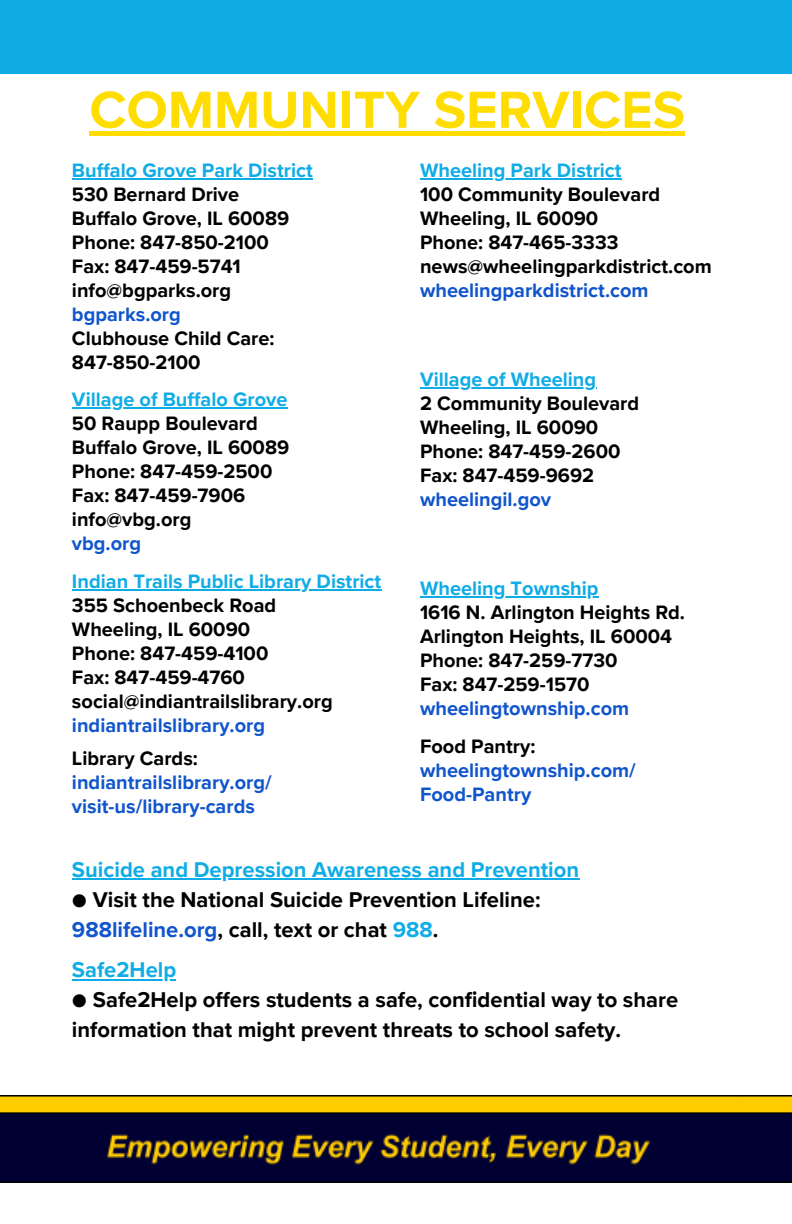
<style>
.page{position:relative;width:792px;height:1224px;background:#fff}
.page>*{position:absolute;margin:0;border:0;box-sizing:border-box;transform-origin:0 0}
.t1{font:700 54px "Proxima Nova";color:#fd0}
.t2{font:700 22px/30px "Proxima Nova";color:#000}
.t3{font:700 22px "Proxima Nova";color:#10ace6}
.t4{font:700 20px/24px "Proxima Nova";color:#000}
.t5{font:700 20px/24px "Proxima Nova";color:#15c}
.s1{color:#10ace6}
.s2{color:#15c}
.s3{color:#000}
.s4{font-weight:400}
</style>
<div class="page">
<img style="left:34px;top:1096px;width:706px;height:87px">
<img style="left:0;top:1096px;width:34px;height:87px">
<div style="left:0;top:0;width:792px;height:73px;background:#10ace6"></div>
<img style="left:740px;top:1096px;width:52px;height:87px">
<hr style="left:89px;top:131px;width:596px;height:4px;background:#fd0">
<hr style="left:72px;top:178px;width:241px;height:2px;background:#10ace6">
<hr style="left:72px;top:408px;width:216px;height:1px;background:#10ace6">
<hr style="left:72px;top:589px;width:309px;height:2px;background:#10ace6">
<hr style="left:420px;top:387px;width:176px;height:2px;background:#10ace6">
<hr style="left:420px;top:178px;width:202px;height:2px;background:#10ace6">
<hr style="left:420px;top:597px;width:179px;height:1px;background:#10ace6">
<hr style="left:72px;top:878px;width:507px;height:2px;background:#10ace6">
<hr style="left:72px;top:979px;width:32px;height:1px;background:#10ace6">
<hr style="left:104px;top:979px;width:72px;height:1px;background:#10ace6">
<h2 class="t1" style="left:89px;top:78px;width:597px">COMMUNITY SERVICES</h2>
<h2 class="t4" style="left:72px;top:159px;width:242px"><span class="s1">Buffalo Grove Park District<br></span>530 Bernard Drive<br>Buffalo Grove, IL 60089<br>Phone: 847-850-2100<br>Fax: 847-459-5741 info@bgparks.org <span class="s2">bgparks.org<br></span>Clubhouse Child Care:<br>847-850-2100</h2>
<h2 class="t4" style="left:72px;top:388px;width:219px"><span class="s1">Village of Buffalo Grove<br></span>50 Raupp Boulevard<br>Buffalo Grove, IL 60089<br>Phone: 847-459-2500<br>Fax: 847-459-7906 info@vbg.org<br><span class="s2">vbg.org</span></h2>
<h2 class="t4" style="left:72px;top:570px;width:311px"><span class="s1">Indian Trails Public Library District<br></span>355 Schoenbeck Road<br>Wheeling, IL 60090<br>Phone: 847-459-4100<br>Fax: 847-459-4760 social@indiantrailslibrary.org <span class="s2">indiantrailslibrary.org</span></h2>
<h2 class="t5" style="left:72px;top:747px;width:201px"><span class="s3">Library Cards: </span>indiantrailslibrary.org/ visit-us/library-cards</h2>
<p class="t4" style="left:420px;top:159px;width:293px"><span class="s1">Wheeling Park District<br></span>100 Community Boulevard<br>Wheeling, IL 60090<br>Phone: 847-465-3333 news@wheelingparkdistrict.com <span class="s2">wheelingparkdistrict.com</span></p>
<h2 class="t4" style="left:420px;top:368px;width:221px"><span class="s1">Village of Wheeling<br></span>2 Community Boulevard<br>Wheeling, IL 60090<br>Phone: 847-459-2600<br>Fax: 847-459-9692</h2>
<h2 class="t5" style="left:420px;top:488px;width:133px">wheelingil.gov</h2>
<p class="t4" style="left:420px;top:577px;width:266px"><span class="s1">Wheeling Township<br></span>1616 N. Arlington Heights Rd.<br>Arlington Heights, IL 60004<br>Phone: 847-259-7730<br>Fax: 847-259-1570 <span class="s2">wheelingtownship.com</span></p>
<p class="t5" style="left:420px;top:734px;width:217px"><span class="s3">Food Pantry: </span>wheelingtownship.com/<br>Food-Pantry</p>
<p class="t3" style="left:72px;top:857px;width:509px">Suicide and Depression Awareness and Prevention</p>
<p class="t2" style="left:72px;top:885px;width:470px"><span class="s4">●</span> Visit the National Suicide Prevention Lifeline:</p>
<p class="t2" style="left:72px;top:915px;width:368px"><span class="s2">988lifeline.org</span>, call, text or chat <span class="s1">988</span>.</p>
<p class="t3" style="left:72px;top:957px;width:106px">Safe2Help</p>
<p class="t2" style="left:72px;top:986px;width:608px"><span class="s4">●</span> Safe2Help offers students a safe, confidential way to share information that might prevent threats to school safety.</p>
</div>
